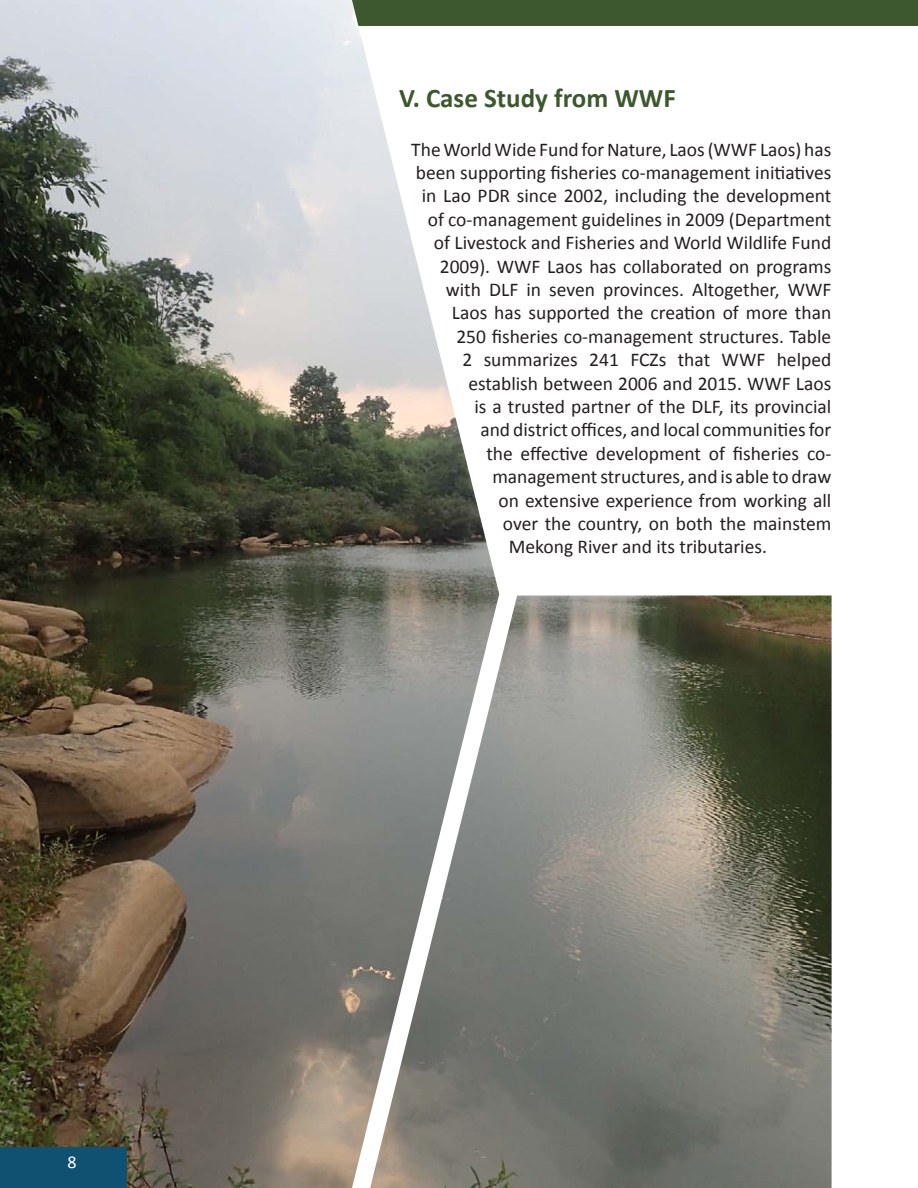
<style>
.page{position:relative;width:918px;height:1188px;background:#fff}
.page>*{position:absolute;margin:0;border:0;box-sizing:border-box;transform-origin:0 0}
.Chapter_Titles{font:700 27px "Calibri";color:#3d582e}
.Paragraph{font:19.5px "Calibri";color:#231f20}
.t1{font:18px "Calibri";color:#fff}
</style>
<div class="page">
<div style="left:0;top:0;width:918px;height:26px;background:#3d582e"></div>
<img style="left:0;top:0;width:499px;height:1188px">
<img style="left:370px;top:596px;width:462px;height:592px">
<div style="left:0;top:1147px;width:127px;height:41px;background:#105171"></div>
<p class="t1" style="left:67px;top:1150px;width:11px">8</p>
<p class="Chapter_Titles" style="left:399px;top:79px;width:278px">V. Case Study from WWF</p>
<p class="Paragraph" style="left:411px;top:135px;width:422px">The World Wide Fund for Nature, Laos (WWF Laos) has</p>
<p class="Paragraph" style="left:416px;top:159px;width:417px">been supporting fisheries co-management initiatives</p>
<p class="Paragraph" style="left:422px;top:182px;width:411px">in Lao PDR since 2002, including the development</p>
<p class="Paragraph" style="left:428px;top:206px;width:405px">of co-management guidelines in 2009 (Department</p>
<p class="Paragraph" style="left:434px;top:229px;width:399px">of Livestock and Fisheries and World Wildlife Fund</p>
<p class="Paragraph" style="left:440px;top:252px;width:393px">2009). WWF Laos has collaborated on programs</p>
<p class="Paragraph" style="left:446px;top:276px;width:387px">with DLF in seven provinces. Altogether, WWF</p>
<p class="Paragraph" style="left:452px;top:299px;width:381px">Laos has supported the creation of more than</p>
<p class="Paragraph" style="left:456px;top:323px;width:376px">250 fisheries co-management structures. Table</p>
<p class="Paragraph" style="left:462px;top:346px;width:370px">2 summarizes 241 FCZs that WWF helped</p>
<p class="Paragraph" style="left:468px;top:369px;width:364px">establish between 2006 and 2015. WWF Laos</p>
<p class="Paragraph" style="left:474px;top:393px;width:358px">is a trusted partner of the DLF, its provincial</p>
<p class="Paragraph" style="left:480px;top:416px;width:352px">and district offices, and local communities for</p>
<p class="Paragraph" style="left:486px;top:440px;width:346px">the effective development of fisheries co-</p>
<p class="Paragraph" style="left:492px;top:463px;width:340px">management structures, and is able to draw</p>
<p class="Paragraph" style="left:498px;top:486px;width:334px">on extensive experience from working all</p>
<p class="Paragraph" style="left:503px;top:510px;width:330px">over the country, on both the mainstem</p>
<p class="Paragraph" style="left:509px;top:533px;width:260px">Mekong River and its tributaries.</p>
</div>
